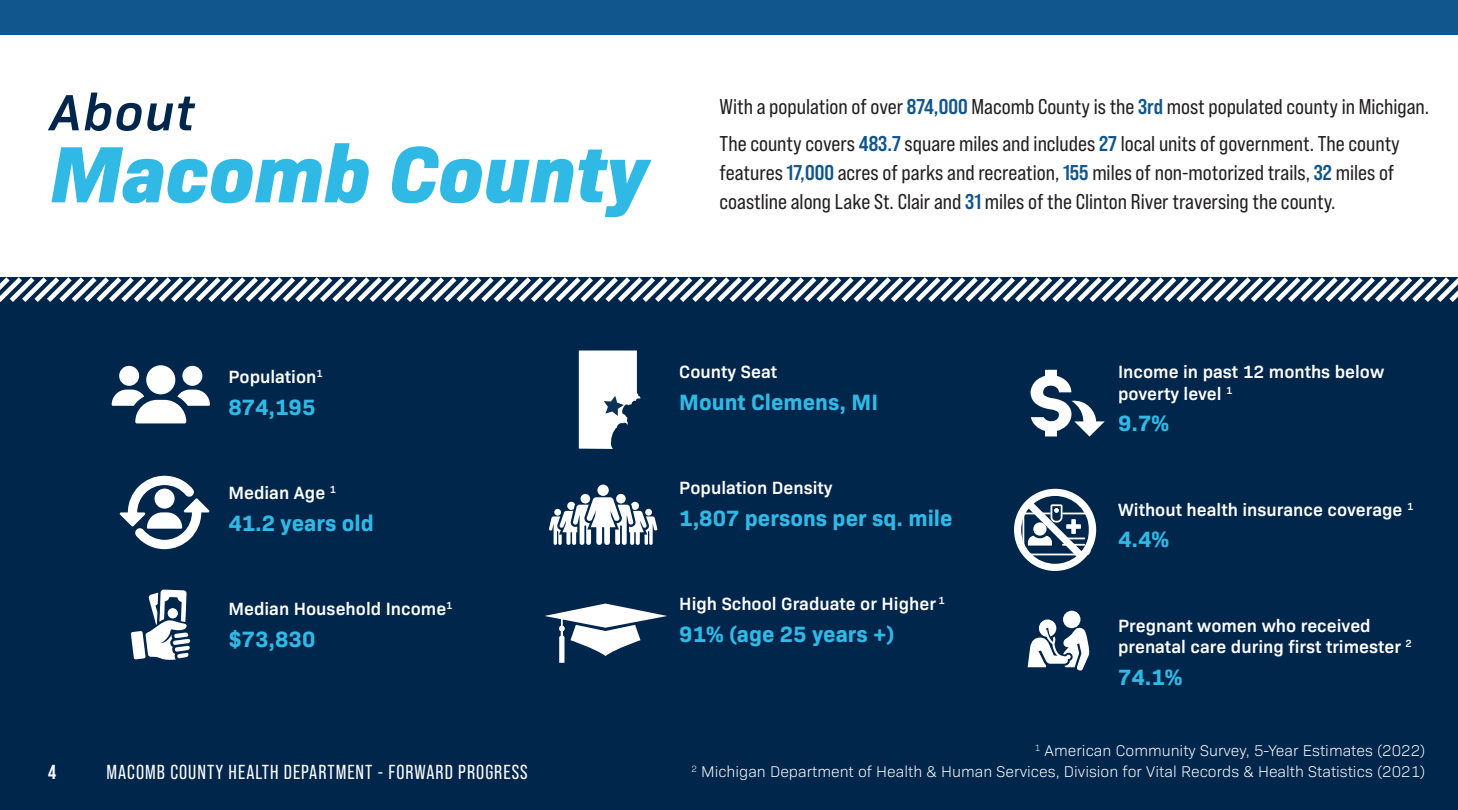
<style>
.page{position:relative;width:1458px;height:810px;background:#fff}
.page>*{position:absolute;margin:0;border:0;box-sizing:border-box;transform-origin:0 0}
.t1{font:italic 800 81px "Bio Sans";color:#31b9e6}
.t2{font:italic 600 51.75px "Bio Sans";letter-spacing:.025em;color:#00264c}
.t3{font:700 22.5px "Bio Sans";color:#31b9e6}
.Paragraph_Style_1{font:21.38px/29.2px "Bebas Neue Pro Sm E Rg";color:#231f20}
.t4{font:20.25px "Bebas Neue Pro";letter-spacing:.05em;color:#fff}
.t5{font:700 20.25px "Bebas Neue Pro";color:#fff}
.t6{font:600 18px/21.6px "Bio Sans";color:#fff}
.Paragraph_Style_2{font:300 15.75px "Bio Sans";color:#fff}
.s1{font-family:"Bebas Neue Pro Sm E Bd";color:#11568c}
</style>
<div class="page">
<div style="left:0;top:277px;width:1458px;height:533px;background:#00264c"></div>
<div style="left:0;top:0;width:1458px;height:35px;background:#11568c"></div>
<svg style="left:579px;top:351px;width:62px;height:98px"></svg>
<div style="left:616px;top:494px;width:10px;height:10px;background:#fff;border-radius:50%"></div>
<div style="left:581px;top:494px;width:9px;height:10px;background:#fff;border-radius:50%"></div>
<div style="left:597px;top:485px;width:12px;height:11px;background:#fff;border-radius:50%"></div>
<svg style="left:549px;top:497px;width:108px;height:48px"></svg>
<svg style="left:544px;top:604px;width:123px;height:59px"></svg>
<svg style="left:1031px;top:370px;width:74px;height:67px"></svg>
<svg style="left:1014px;top:489px;width:82px;height:82px"></svg>
<div style="left:1063px;top:611px;width:17px;height:17px;background:#fff;border-radius:50%"></div>
<svg style="left:1028px;top:619px;width:61px;height:52px"></svg>
<svg style="left:112px;top:365px;width:98px;height:58px"></svg>
<svg style="left:120px;top:476px;width:89px;height:73px"></svg>
<svg style="left:131px;top:590px;width:59px;height:70px"></svg>
<svg style="left:0;top:277px;width:1458px;height:25px"></svg>
<p class="t2" style="left:50px;top:73px;width:146px">About</p>
<p class="t1" style="left:50px;top:111px;width:599px">Macomb County</p>
<p class="Paragraph_Style_1" style="left:720px;top:91px;width:711px">With a population of over <span class="s1">874,000</span> Macomb County is the <span class="s1">3rd</span> most populated county in Michigan.</p>
<p class="Paragraph_Style_1" style="left:720px;top:128px;width:682px">The county covers <span class="s1">483.7</span> square miles and includes <span class="s1">27</span> local units of government. The county features <span class="s1">17,000</span> acres of parks and recreation, <span class="s1">155</span> miles of non-motorized trails, <span class="s1">32</span> miles of coastline along Lake St. Clair and <span class="s1">31</span> miles of the Clinton River traversing the county.</p>
<p class="t6" style="left:228px;top:365px;width:96px">Population<sup>1</sup></p>
<p class="t3" style="left:228px;top:390px;width:89px">874,195</p>
<p class="t6" style="left:228px;top:481px;width:109px">Median Age <sup>1</sup></p>
<p class="t3" style="left:228px;top:506px;width:147px">41.2 years old</p>
<p class="t6" style="left:228px;top:597px;width:226px">Median Household Income<sup>1</sup></p>
<p class="t3" style="left:228px;top:622px;width:89px">$73,830</p>
<p class="t5" style="left:48px;top:761px;width:10px">4</p>
<p class="t4" style="left:107px;top:761px;width:423px">MACOMB COUNTY HEALTH DEPARTMENT - FORWARD PROGRESS</p>
<p class="t6" style="left:679px;top:360px;width:99px">County Seat</p>
<p class="t3" style="left:679px;top:384px;width:200px">Mount Clemens, MI</p>
<p class="t6" style="left:679px;top:476px;width:155px">Population Density</p>
<p class="t3" style="left:679px;top:501px;width:275px">1,807 persons per sq. mile</p>
<p class="t6" style="left:679px;top:592px;width:267px">High School Graduate or Higher <sup>1</sup></p>
<p class="t3" style="left:679px;top:617px;width:217px">91% (age 25 years +)</p>
<p class="t6" style="left:1118px;top:360px;width:268px">Income in past 12 months below poverty level <sup>1</sup></p>
<p class="t3" style="left:1118px;top:406px;width:53px">9.7%</p>
<p class="t6" style="left:1118px;top:497px;width:297px">Without health insurance coverage <sup>1</sup></p>
<p class="t3" style="left:1118px;top:522px;width:53px">4.4%</p>
<p class="t6" style="left:1118px;top:613px;width:295px">Pregnant women who received prenatal care during first trimester <sup>2</sup></p>
<p class="t3" style="left:1118px;top:660px;width:66px">74.1%</p>
<p class="Paragraph_Style_2" style="left:1035px;top:739px;width:392px"><sup>1</sup> American Community Survey, 5-Year Estimates (2022)</p>
<p class="Paragraph_Style_2" style="left:691px;top:761px;width:735px"><sup>2</sup> Michigan Department of Health &amp; Human Services, Division for Vital Records &amp; Health Statistics (2021)</p>
</div>
